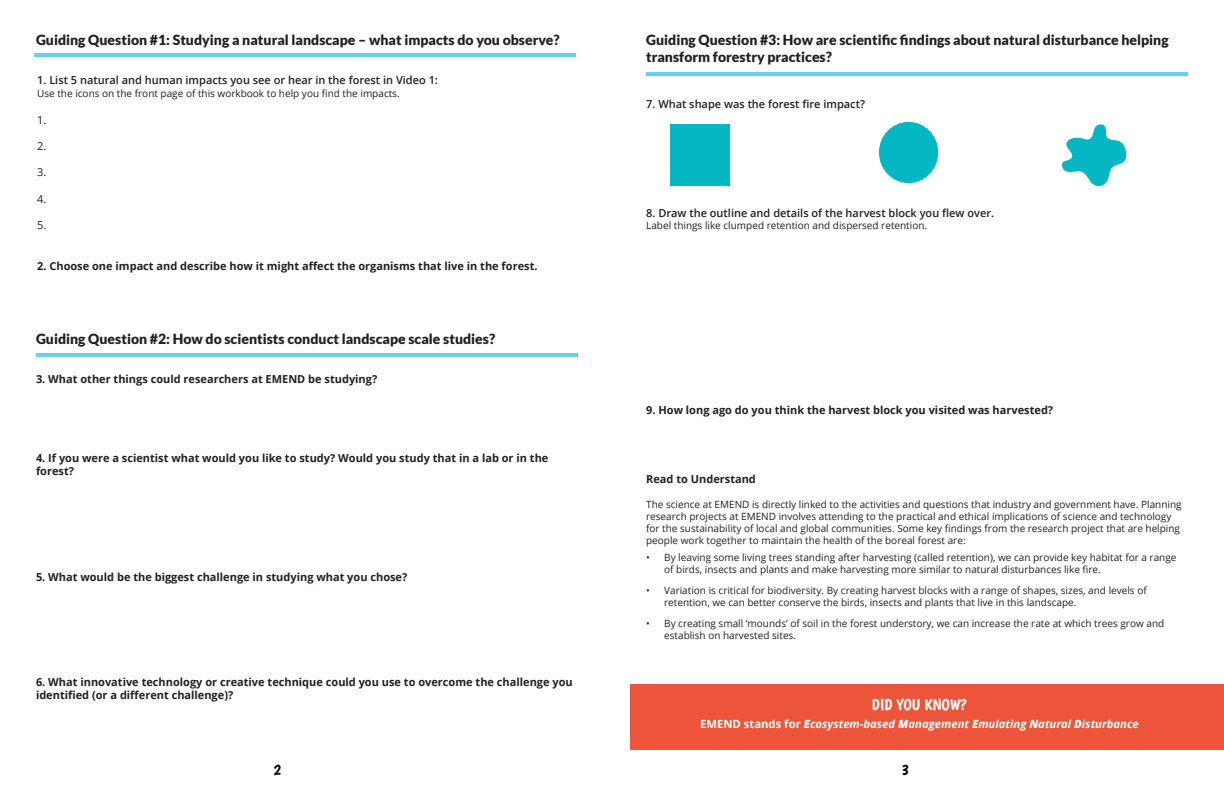
<style>
.page{position:relative;width:1224px;height:792px;background:#fff}
.page>*{position:absolute;margin:0;border:0;box-sizing:border-box;transform-origin:0 0}
.basic_heading{font:16px "Boogaloo";color:#fff}
.t1{font:16px "Boogaloo";color:#000}
.sub_heading{font:900 14px/16.8px "Lato";color:#231f20}
.basic_heading-2{font:italic 700 11.3px "Open Sans";color:#fff}
.QUESTIONS{font:700 11px/13.2px "Open Sans";color:#231f20}
.BASIC_BODY{font:600 11px "Open Sans";color:#231f20}
.QUESTIONS-2{font:600 11px "Open Sans";color:#231f20}
.t2{font:11px "Open Sans";color:#231f20}
.BASIC_BODY-2{font:10px/12px "Open Sans";color:#231f20}
.s1{font-style:normal}
.s2{font-weight:800}
</style>
<div class="page">
<div style="left:670px;top:125px;width:59px;height:61px;background:#05b7c3"></div>
<div style="left:879px;top:122px;width:59px;height:61px;background:#05b7c3;border-radius:50%"></div>
<svg style="left:1062px;top:124px;width:65px;height:62px"></svg>
<div style="left:630px;top:684px;width:594px;height:66px;background:#ed553b"></div>
<hr style="left:646px;top:72px;width:542px;height:3px;background:#64d2ee">
<hr style="left:34px;top:53px;width:542px;height:4px;background:#64d2ee">
<hr style="left:36px;top:353px;width:542px;height:4px;background:#64d2ee">
<p class="sub_heading" style="left:36px;top:31px;width:525px">Guiding Question #1: Studying a natural landscape – what impacts do you observe?</p>
<p class="sub_heading" style="left:646px;top:31px;width:524px">Guiding Question #3: How are scientific findings about natural disturbance helping transform forestry practices?</p>
<p class="BASIC_BODY" style="left:37px;top:73px;width:402px">1. List 5 natural and human impacts you see or hear in the forest in Video 1:</p>
<p class="BASIC_BODY-2" style="left:37px;top:87px;width:364px">Use the icons on the front page of this workbook to help you find the impacts.</p>
<p class="t2" style="left:37px;top:112px;width:11px">1.</p>
<p class="t2" style="left:37px;top:139px;width:11px">2.</p>
<p class="t2" style="left:37px;top:165px;width:11px">3.</p>
<p class="t2" style="left:37px;top:191px;width:11px">4.</p>
<p class="t2" style="left:37px;top:218px;width:11px">5.</p>
<p class="QUESTIONS" style="left:37px;top:259px;width:502px">2. Choose one impact and describe how it might affect the organisms that live in the forest.</p>
<p class="QUESTIONS-2" style="left:646px;top:97px;width:220px">7. What shape was the forest fire impact?</p>
<p class="BASIC_BODY" style="left:646px;top:205px;width:349px">8. Draw the outline and details of the harvest block you flew over.</p>
<p class="BASIC_BODY-2" style="left:646px;top:219px;width:283px">Label things like clumped retention and dispersed retention.</p>
<p class="sub_heading" style="left:36px;top:331px;width:461px">Guiding Question #2: How do scientists conduct landscape scale studies?</p>
<p class="QUESTIONS" style="left:36px;top:372px;width:343px">3. What other things could researchers at EMEND be studying?</p>
<p class="QUESTIONS" style="left:36px;top:451px;width:514px">4. If you were a scientist what would you like to study? Would you study that in a lab or in the forest?</p>
<p class="QUESTIONS" style="left:36px;top:570px;width:373px">5. What would be the biggest challenge in studying what you chose?</p>
<p class="QUESTIONS" style="left:36px;top:675px;width:538px">6. What innovative technology or creative technique could you use to overcome the challenge you identified (or a different challenge)?</p>
<p class="QUESTIONS" style="left:646px;top:403px;width:409px">9. How long ago do you think the harvest block you visited was harvested?</p>
<p class="QUESTIONS" style="left:646px;top:472px;width:111px">Read to Understand</p>
<p class="BASIC_BODY-2" style="left:646px;top:498px;width:537px">The science at EMEND is directly linked to the activities and questions that industry and government have. Planning research projects at EMEND involves attending to the practical and ethical implications of science and technology for the sustainability of local and global communities. Some key findings from the research project that are helping people work together to maintain the health of the boreal forest are:</p>
<p class="BASIC_BODY-2" style="left:664px;top:551px;width:514px;text-indent:-18px">• By leaving some living trees standing after harvesting (called retention), we can provide key habitat for a range of birds, insects and plants and make harvesting more similar to natural disturbances like fire.</p>
<p class="BASIC_BODY-2" style="left:664px;top:584px;width:484px;text-indent:-18px">• Variation is critical for biodiversity. By creating harvest blocks with a range of shapes, sizes, and levels of retention, we can better conserve the birds, insects and plants that live in this landscape.</p>
<p class="BASIC_BODY-2" style="left:664px;top:617px;width:502px;text-indent:-18px">• By creating small ‘mounds’ of soil in the forest understory, we can increase the rate at which trees grow and establish on harvested sites.</p>
<p class="basic_heading" style="left:872px;top:695px;width:97px">DID YOU KNOW?</p>
<p class="basic_heading-2" style="left:700px;top:716px;width:440px"><span class="s1">EMEND stands for</span> <span class="s2">E</span>cosystem-based <span class="s2">M</span>anagement <span class="s2">E</span>mulating <span class="s2">N</span>atural <span class="s2">D</span>isturbance</p>
<p class="t1" style="left:274px;top:760px;width:9px">2</p>
<p class="t1" style="left:901px;top:760px;width:9px">3</p>
</div>
